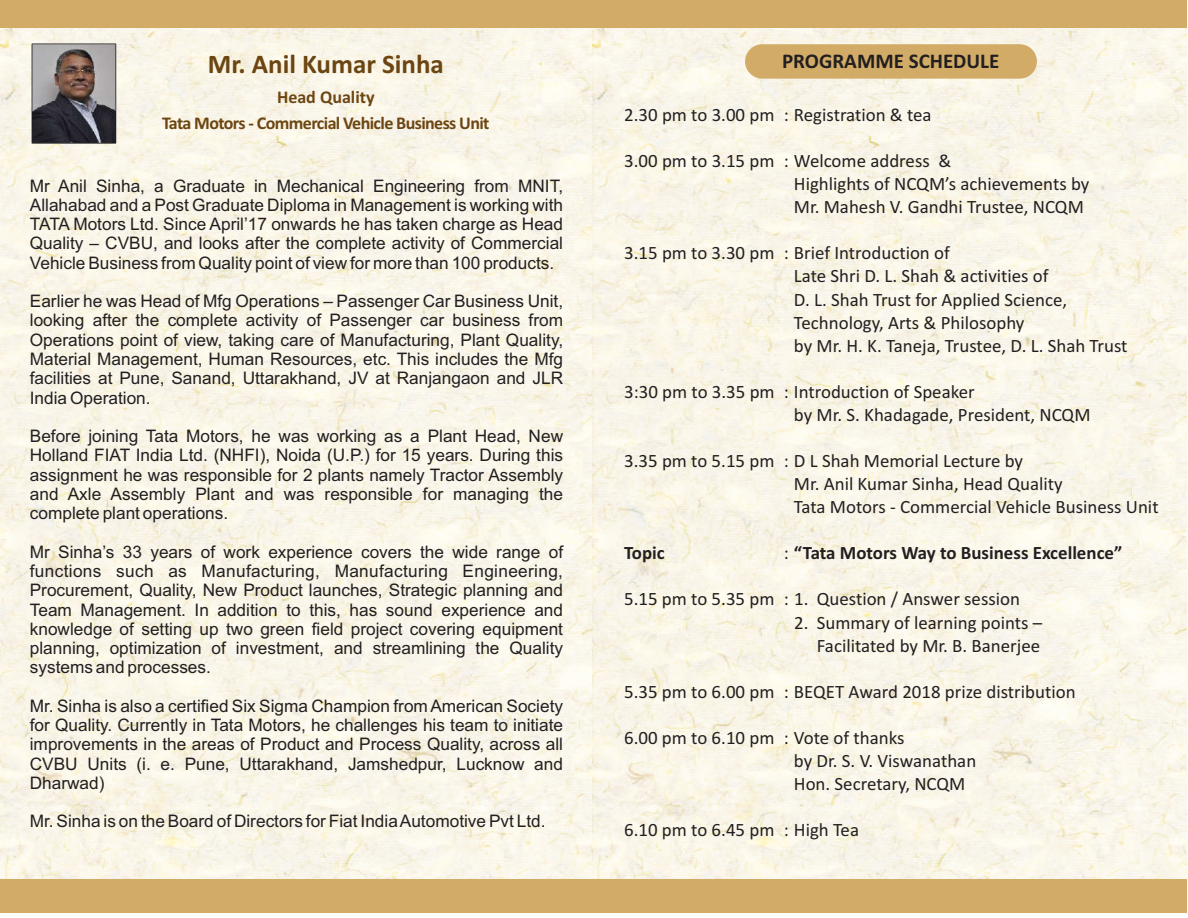
<style>
.page{position:relative;width:1188px;height:918px;background:#fff}
.page>*{position:absolute;margin:0;border:0;box-sizing:border-box;transform-origin:0 0}
.t1{font:700 27px "Calibri";color:#6c4612}
.t2{font:700 21px "Calibri";color:#231f20}
.t3{font:18.9px/23.1px "Calibri";color:#231f20}
.t4{font:700 18.9px "Calibri";color:#231f20}
.t5{font:700 18px/26.4px "Calibri";letter-spacing:-.035em;color:#6c4612;text-align:center}
.t6{font:17.25px/19.2px "Arial";color:#231f20;text-align:justify}
.s1{font-weight:400}
</style>
<div class="page">
<img style="left:0;top:28px;width:1187px;height:851px">
<div style="left:0;top:0;width:594px;height:28px;background:#d2ac67"></div>
<div style="left:0;top:879px;width:594px;height:34px;background:#d2ac67"></div>
<div style="left:593px;top:0;width:594px;height:28px;background:#d2ac67"></div>
<div style="left:593px;top:879px;width:594px;height:34px;background:#d2ac67"></div>
<div style="left:745px;top:44px;width:292px;height:35px;background:#d2ac67;border-radius:17px"></div>
<div style="left:32px;top:43px;width:84px;height:101px;border:2px solid #231f20"></div>
<img style="left:32px;top:44px;width:83px;height:99px">
<h1 class="t1" style="left:208px;top:53px;width:238px">Mr. Anil Kumar Sinha</h1>
<p class="t5" style="left:162px;top:85px;width:329px">Head Quality<br>Tata Motors - Commercial Vehicle Business Unit</p>
<p class="t6" style="left:30px;top:178px;width:535px">Mr Anil Sinha, a Graduate in Mechanical Engineering from MNIT, Allahabad and a Post Graduate Diploma in Management is working with TATA Motors Ltd. Since April’17 onwards he has taken charge as Head Quality – CVBU, and looks after the complete activity of Commercial Vehicle Business from Quality point of view for more than 100 products.</p>
<p class="t6" style="left:30px;top:293px;width:535px">Earlier he was Head of Mfg Operations – Passenger Car Business Unit, looking after the complete activity of Passenger car business from Operations point of view, taking care of Manufacturing, Plant Quality, Material Management, Human Resources, etc. This includes the Mfg facilities at Pune, Sanand, Uttarakhand, JV at Ranjangaon and JLR India Operation.</p>
<p class="t6" style="left:30px;top:428px;width:535px">Before joining Tata Motors, he was working as a Plant Head, New Holland FIAT India Ltd. (NHFI), Noida (U.P.) for 15 years. During this assignment he was responsible for 2 plants namely Tractor Assembly and Axle Assembly Plant and was responsible for managing the complete plant operations.</p>
<p class="t6" style="left:30px;top:544px;width:535px">Mr Sinha’s 33 years of work experience covers the wide range of functions such as Manufacturing, Manufacturing Engineering, Procurement, Quality, New Product launches, Strategic planning and Team Management. In addition to this, has sound experience and knowledge of setting up two green field project covering equipment planning, optimization of investment, and streamlining the Quality systems and processes.</p>
<p class="t6" style="left:30px;top:698px;width:535px">Mr. Sinha is also a certified Six Sigma Champion from American Society for Quality. Currently in Tata Motors, he challenges his team to initiate improvements in the areas of Product and Process Quality, across all CVBU Units (i. e. Pune, Uttarakhand, Jamshedpur, Lucknow and Dharwad)</p>
<p class="t6" style="left:30px;top:813px;width:517px">Mr. Sinha is on the Board of Directors for Fiat India Automotive Pvt Ltd.</p>
<p class="t2" style="left:782px;top:52px;width:219px">PROGRAMME SCHEDULE</p>
<p class="t3" style="left:624px;top:105px;width:309px">2.30 pm to 3.00 pm : Registration &amp; tea</p>
<p class="t3" style="left:794px;top:151px;width:297px;text-indent:-170px">3.00 pm to 3.15 pm : Welcome address &amp;<br>Highlights of NCQM’s achievements by<br>Mr. Mahesh V. Gandhi Trustee, NCQM</p>
<p class="t3" style="left:794px;top:243px;width:335px;text-indent:-170px">3.15 pm to 3.30 pm : Brief Introduction of<br>Late Shri D. L. Shah &amp; activities of<br>D. L. Shah Trust for Applied Science, Technology, Arts &amp; Philosophy<br>by Mr. H. K. Taneja, Trustee, D. L. Shah Trust</p>
<p class="t3" style="left:794px;top:382px;width:298px;text-indent:-170px">3:30 pm to 3.35 pm : Introduction of Speaker<br>by Mr. S. Khadagade, President, NCQM</p>
<p class="t3" style="left:794px;top:451px;width:366px;text-indent:-170px">3.35 pm to 5.15 pm : D L Shah Memorial Lecture by<br>Mr. Anil Kumar Sinha, Head Quality<br>Tata Motors - Commercial Vehicle Business Unit</p>
<p class="t4" style="left:624px;top:545px;width:42px">Topic</p>
<p class="t4" style="left:784px;top:545px;width:340px"><span class="s1">:</span> “Tata Motors Way to Business Excellence”</p>
<p class="t3" style="left:624px;top:589px;width:397px">5.15 pm to 5.35 pm : 1. Question / Answer session</p>
<p class="t3" style="left:794px;top:612px;width:250px;text-align:right">2. Summary of learning points –<br>Facilitated by Mr. B. Banerjee</p>
<p class="t3" style="left:624px;top:681px;width:453px">5.35 pm to 6.00 pm : BEQET Award 2018 prize distribution</p>
<p class="t3" style="left:794px;top:728px;width:184px;text-indent:-170px">6.00 pm to 6.10 pm : Vote of thanks<br>by Dr. S. V. Viswanathan<br>Hon. Secretary, NCQM</p>
<p class="t3" style="left:624px;top:820px;width:236px">6.10 pm to 6.45 pm : High Tea</p>
</div>
